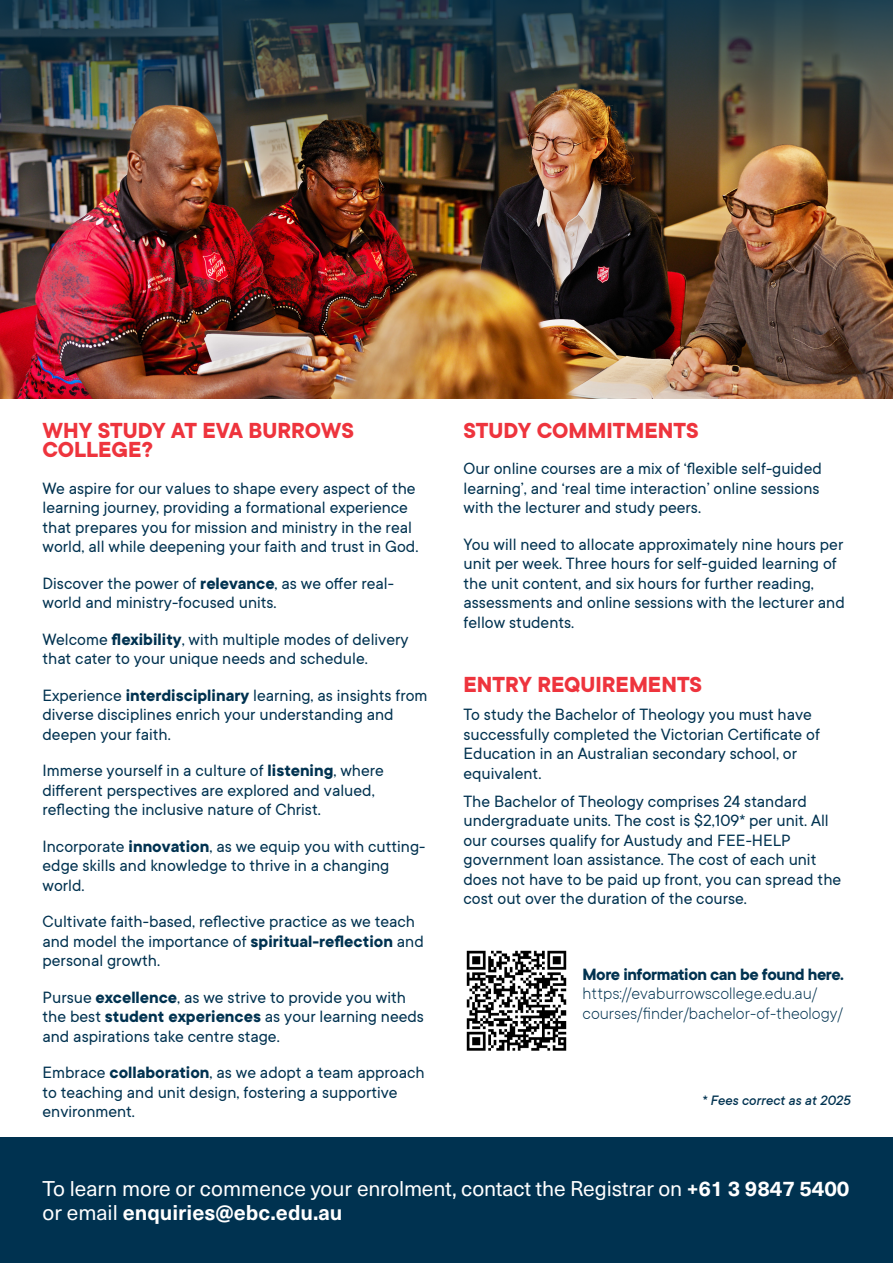
<style>
.page{position:relative;width:893px;height:1263px;background:#fff}
.page>*{position:absolute;margin:0;border:0;box-sizing:border-box;transform-origin:0 0}
.t1{font:700 24px/19.5px "TT Commons";color:#ee343d}
.t2{font:21px/24px "Neue Haas Unica W1 G";letter-spacing:-.01em;color:#fff}
.t3{font:18px/19.5px "TT Commons";color:#003250}
.t4{font:300 18px/19.5px "TT Commons";color:#003250}
.t5{font:italic 500 15px "TT Commons";color:#003250}
.s1{font-weight:700}
</style>
<div class="page">
<img style="left:0;top:0;width:893px;height:399px">
<div style="left:0;top:1137px;width:893px;height:126px;background:#003250"></div>
<img style="left:466px;top:950px;width:101px;height:101px">
<p class="t1" style="left:43px;top:421px;width:313px">WHY STUDY AT EVA BURROWS<br>COLLEGE?</p>
<p class="t3" style="left:43px;top:478px;width:377px">We aspire for our values to shape every aspect of the learning journey, providing a formational experience that prepares you for mission and ministry in the real world, all while deepening your faith and trust in God.</p>
<p class="t3" style="left:43px;top:573px;width:353px">Discover the power of <span class="s1">relevance</span>, as we offer real&shy;world and ministry-focused units.</p>
<p class="t3" style="left:43px;top:629px;width:368px">Welcome <span class="s1">flexibility</span>, with multiple modes of delivery that cater to your unique needs and schedule.</p>
<p class="t3" style="left:43px;top:685px;width:387px">Experience <span class="s1">interdisciplinary</span> learning, as insights from diverse disciplines enrich your understanding and deepen your faith.</p>
<p class="t3" style="left:43px;top:760px;width:343px">Immerse yourself in a culture of <span class="s1">listening</span>, where different perspectives are explored and valued, reflecting the inclusive nature of Christ.</p>
<p class="t3" style="left:43px;top:836px;width:384px">Incorporate <span class="s1">innovation</span>, as we equip you with cutting&shy;edge skills and knowledge to thrive in a changing world.</p>
<p class="t3" style="left:43px;top:911px;width:383px">Cultivate faith-based, reflective practice as we teach and model the importance of <span class="s1">spiritual-reflection</span> and personal growth.</p>
<p class="t3" style="left:43px;top:987px;width:383px">Pursue <span class="s1">excellence</span>, as we strive to provide you with the best <span class="s1">student experiences</span> as your learning needs and aspirations take centre stage.</p>
<p class="t3" style="left:43px;top:1062px;width:384px">Embrace <span class="s1">collaboration</span>, as we adopt a team approach to teaching and unit design, fostering a supportive environment.</p>
<p class="t1" style="left:463px;top:421px;width:237px">STUDY COMMITMENTS</p>
<p class="t3" style="left:463px;top:458px;width:360px">Our online courses are a mix of ‘flexible self-guided learning’, and ‘real time interaction’ online sessions with the lecturer and study peers.</p>
<p class="t3" style="left:463px;top:534px;width:383px">You will need to allocate approximately nine hours per unit per week. Three hours for self-guided learning of the unit content, and six hours for further reading, assessments and online sessions with the lecturer and fellow students.</p>
<p class="t1" style="left:463px;top:676px;width:240px">ENTRY REQUIREMENTS</p>
<p class="t3" style="left:463px;top:704px;width:358px">To study the Bachelor of Theology you must have successfully completed the Victorian Certificate of Education in an Australian secondary school, or equivalent.</p>
<p class="t3" style="left:463px;top:791px;width:379px">The Bachelor of Theology comprises 24 standard undergraduate units. The cost is $2,109* per unit. All our courses qualify for Austudy and FEE-HELP government loan assistance. The cost of each unit does not have to be paid up front, you can spread the cost out over the duration of the course.</p>
<p class="t4" style="left:583px;top:964px;width:263px"><span class="s1">More information can be found here. </span>https://evaburrowscollege.edu.au/ courses/finder/bachelor-of-theology/</p>
<p class="t5" style="left:702px;top:1091px;width:150px">* Fees correct as at 2025</p>
<p class="t2" style="left:43px;top:1176px;width:808px">To learn more or commence your enrolment, contact the Registrar on <span class="s1">+61 3 9847 5400 </span>or email <span class="s1">enquiries@ebc.edu.au</span></p>
</div>
